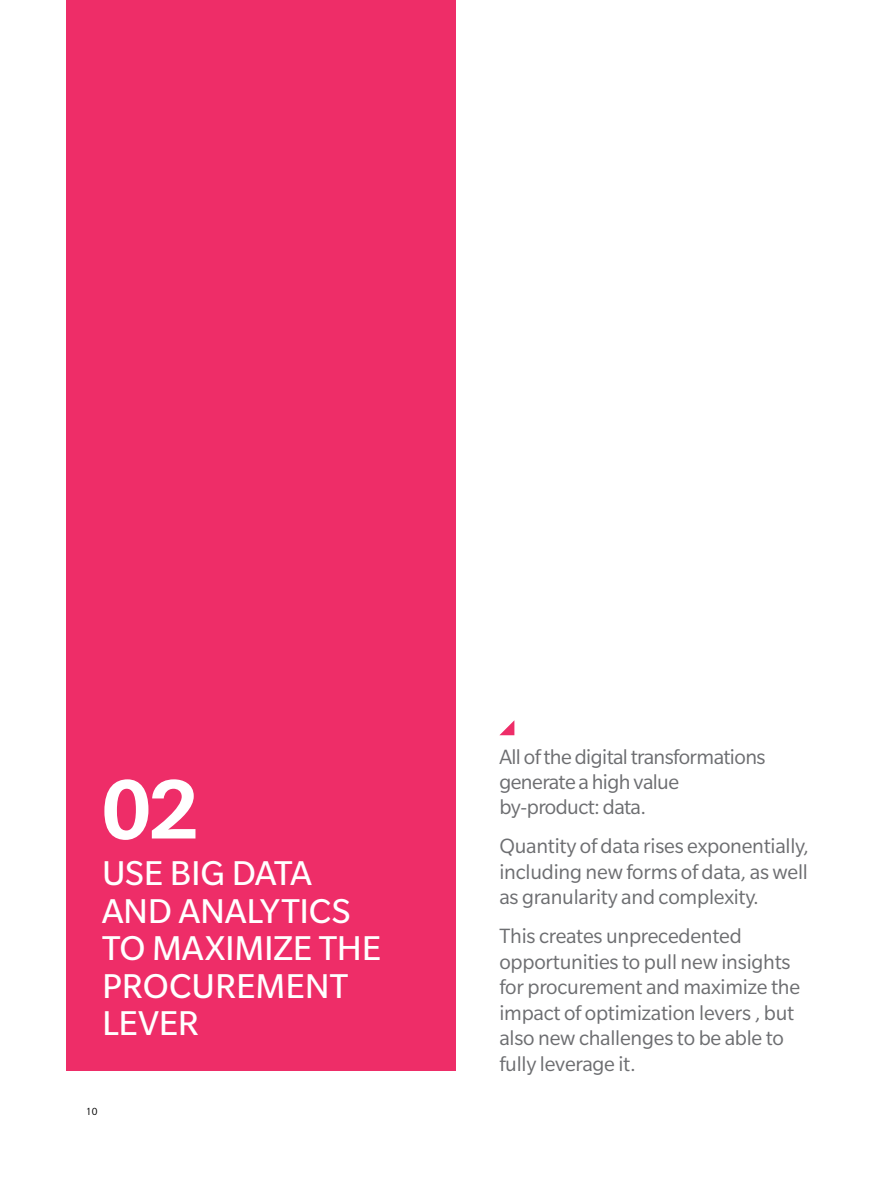
<style>
.page{position:relative;width:893px;height:1188px;background:#fff}
.page>*{position:absolute;margin:0;border:0;box-sizing:border-box;transform-origin:0 0}
.t1{font:800 82.5px "Caecilia LT Std";color:#fff}
.t2{font:37.5px/37.5px "Slate Pro";letter-spacing:-.005em;color:#fff}
.t3{font:22.5px/25.5px "Slate Pro";letter-spacing:-.01em;color:#6d6e71}
.t4{font:11.25px "Slate Pro";color:#000}
</style>
<div class="page">
<div style="left:66px;top:0;width:389px;height:1071px;background:#ee2d68"></div>
<svg style="left:499px;top:720px;width:15px;height:15px"></svg>
<h1 class="t1" style="left:102px;top:758px;width:98px">02</h1>
<h2 class="t2" style="left:102px;top:854px;width:281px">USE BIG DATA<br>AND ANALYTICS<br>TO MAXIMIZE THE<br>PROCUREMENT<br>LEVER</h2>
<p class="t4" style="left:86px;top:1105px;width:13px">10</p>
<p class="t3" style="left:499px;top:744px;width:268px">All of the digital transformations generate a highvalue by-product:data.</p>
<p class="t3" style="left:499px;top:834px;width:311px;text-align:justify">Quantity of data rises exponentially, including new forms of data, as well as granularity and complexity.</p>
<p class="t3" style="left:499px;top:923px;width:302px">This creates unprecedented opportunities to pull new insights for procurement and maximize the impact of optimization levers , but also new challenges to be able to fully leverage it.</p>
</div>
